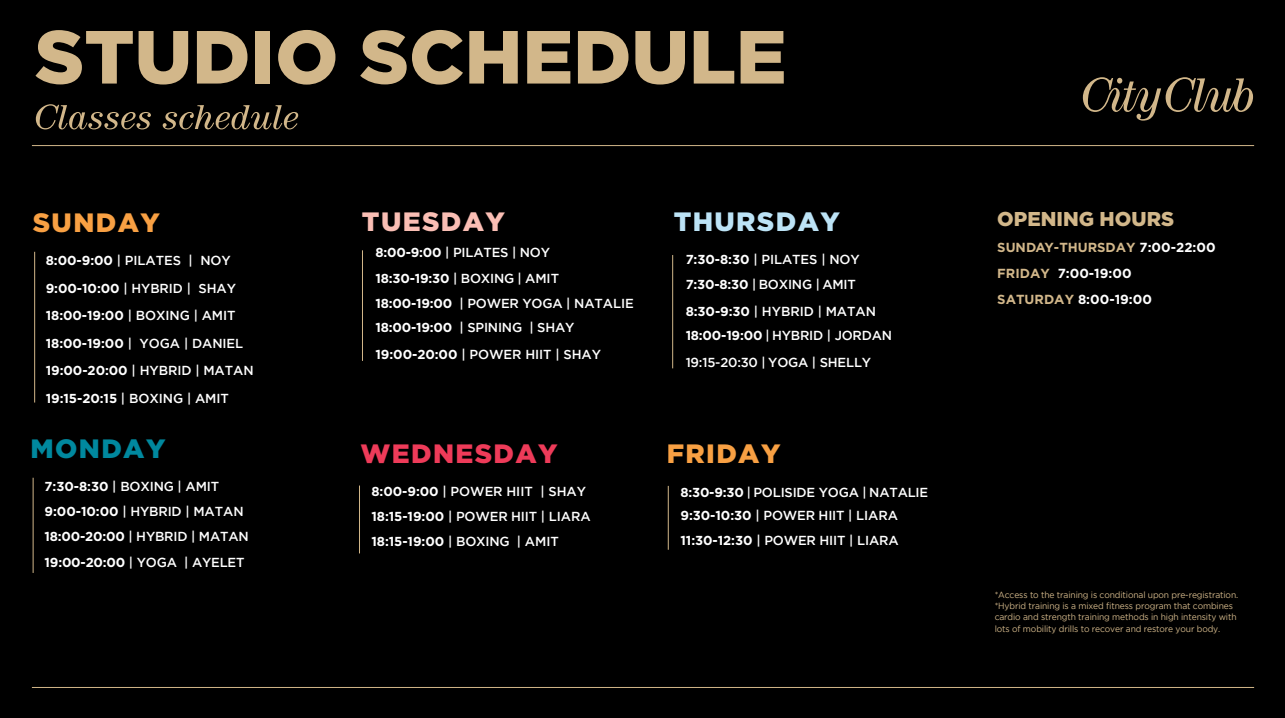
<style>
.page{position:relative;width:1285px;height:718px;background:#fff}
.page>*{position:absolute;margin:0;border:0;box-sizing:border-box;transform-origin:0 0}
.t1{font:900 75px "Gotham";color:#d2b78a}
.t2{font:900 26.5px "Gotham";letter-spacing:.05em;color:#f8a043}
.t3{font:900 26.5px "Gotham";letter-spacing:.05em;color:#ee3b59}
.t4{font:900 26.5px "Gotham";letter-spacing:.05em;color:#bce3f6}
.t5{font:900 26.5px "Gotham";letter-spacing:.05em;color:#fabeb4}
.t6{font:900 26.5px "Gotham";letter-spacing:.05em;color:#00889e}
.t7{font:900 20px "Gotham";color:#d2b78a}
.t8{font:700 13.1px/25.8px "Gotham";color:#fff}
.t9{font:500 13px/27.4px "Gotham";letter-spacing:-.015em;color:#fff}
.t10{font:500 13px/23.5px "Gotham";letter-spacing:-.015em;color:#fff;scale:.96 1}
.t11{font:8.95px/11.2px "Gotham";letter-spacing:-.015em;color:#d2b78a;scale:.95 1}
.s1{font-weight:700}
.s2{color:#d2b78a}
</style>
<div class="page">
<div style="left:0;top:0;width:1284px;height:717px;background:#000"></div>
<svg style="left:36px;top:104px;width:115px;height:25px"></svg>
<svg style="left:163px;top:105px;width:135px;height:24px"></svg>
<svg style="left:1082px;top:77px;width:170px;height:43px"></svg>
<hr style="left:34px;top:251px;width:1px;height:151px;background:#d2b78a">
<hr style="left:32px;top:145px;width:1221px;height:1px;background:#d2b78a">
<hr style="left:32px;top:686px;width:1221px;height:1px;background:#d2b78a">
<hr style="left:33px;top:477px;width:1px;height:95px;background:#d2b78a">
<hr style="left:362px;top:250px;width:1px;height:110px;background:#d2b78a">
<hr style="left:672px;top:255px;width:1px;height:113px;background:#d2b78a">
<hr style="left:359px;top:485px;width:1px;height:68px;background:#d2b78a">
<hr style="left:667px;top:485px;width:1px;height:64px;background:#d2b78a">
<h1 class="t1" style="left:35px;top:14px;width:753px">STUDIO SCHEDULE</h1>
<h2 class="t2" style="left:33px;top:207px;width:128px">SUNDAY</h2>
<h2 class="t4" style="left:673px;top:206px;width:168px">THURSDAY</h2>
<p class="t9" style="left:46px;top:247px;width:209px"><span class="s1">8:00-9:00</span> | PILATES | NOY<br><span class="s1">9:00-10:00</span> | HYBRID | SHAY<br><span class="s1">18:00-19:00</span> | BOXING | AMIT<br><span class="s1">18:00-19:00</span> | YOGA | DANIEL<br><span class="s1">19:00-20:00</span> | HYBRID | MATAN<br><span class="s1">19:15-20:15</span> | BOXING | AMIT</p>
<h2 class="t6" style="left:31px;top:433px;width:136px">MONDAY</h2>
<p class="t9" style="left:45px;top:473px;width:205px;line-height:25.1px"><span class="s1">7:30-8:30</span> | BOXING | AMIT<br><span class="s1">9:00-10:00</span> | HYBRID | MATAN<br><span class="s1">18:00-20:00</span> | HYBRID | MATAN<br><span class="s1">19:00-20:00</span> | YOGA | AYELET</p>
<p class="t9" style="left:371px;top:478px;width:221px;line-height:25px"><span class="s1">8:00-9:00</span> | POWER HIIT | SHAY<br><span class="s1">18:15-19:00</span> | POWER HIIT | LIARA<br><span class="s1">18:15-19:00</span> | BOXING | AMIT</p>
<h2 class="t5" style="left:362px;top:206px;width:144px">TUESDAY</h2>
<p class="t9" style="left:375px;top:239px;width:260px;line-height:25.5px"><span class="s1">8:00-9:00</span> | PILATES | NOY<br><span class="s1">18:30-19:30</span> | BOXING | AMIT<br><span class="s1">18:00-19:00</span> | POWER YOGA | NATALIE</p>
<p class="t9" style="left:375px;top:313px;width:227px"><span class="s1">18:00-19:00</span> | SPINING | SHAY<br><span class="s1">19:00-20:00</span> | POWER HIIT | SHAY</p>
<p class="t9" style="left:685px;top:247px;width:176px;line-height:24.2px"><span class="s1">7:30-8:30</span> | PILATES | NOY<br><span class="s1">7:30-8:30</span> | BOXING | AMIT</p>
<p class="t9" style="left:685px;top:299px;width:208px;line-height:24.2px"><span class="s1">8:30-9:30</span> | HYBRID | MATAN<br><span class="s1">18:00-19:00</span> | HYBRID | JORDAN</p>
<p class="t9" style="left:685px;top:348px;width:187px">19:15-20:30 | YOGA | SHELLY</p>
<h2 class="t3" style="left:360px;top:438px;width:198px">WEDNESDAY</h2>
<h2 class="t2" style="left:666px;top:438px;width:115px">FRIDAY</h2>
<p class="t10" style="left:680px;top:479px;width:259px"><span class="s1">8:30-9:30</span> | POLISIDE YOGA | NATALIE<br><span class="s1">9:30-10:30</span> | POWER HIIT | LIARA</p>
<p class="t9" style="left:680px;top:526px;width:220px"><span class="s1">11:30-12:30</span> | POWER HIIT | LIARA</p>
<h3 class="t7" style="left:997px;top:207px;width:178px">OPENING HOURS</h3>
<p class="t8" style="left:997px;top:234px;width:220px"><span class="s2">SUNDAY-THURSDAY</span> 7:00-22:00<br><span class="s2">FRIDAY</span> 7:00-19:00<br><span class="s2">SATURDAY</span> 8:00-19:00</p>
<p class="t11" style="left:994px;top:588px;width:258px">*Access to the training is conditional upon pre-registration. *Hybrid training is a mixed fitness program that combines cardio and strength training methods in high intensity with lots of mobility drills to recover and restore your body.</p>
</div>
